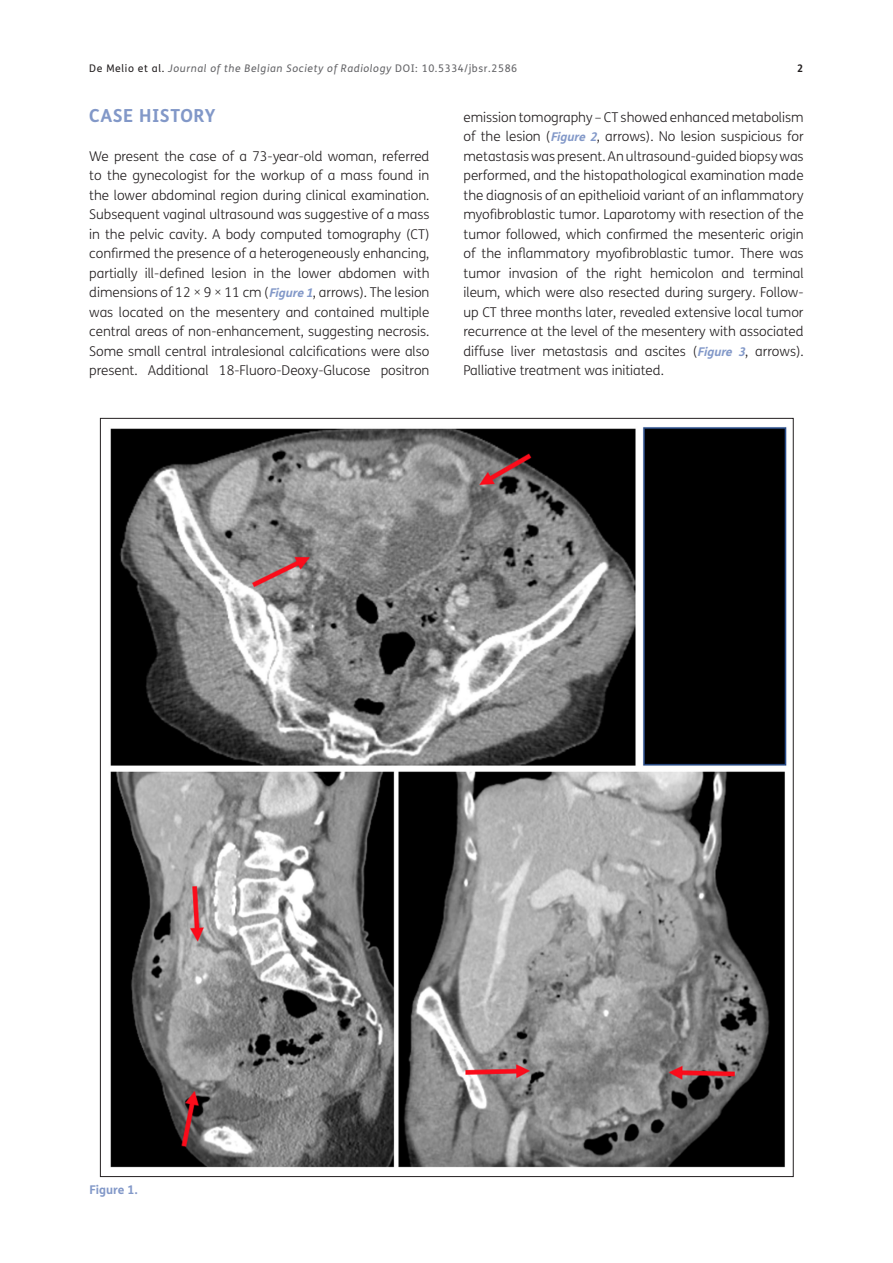
<style>
.page{position:relative;width:893px;height:1263px;background:#fff}
.page>*{position:absolute;margin:0;border:0;box-sizing:border-box;transform-origin:0 0}
.t1{font:700 18px "FS Me";letter-spacing:.03em;color:#8298c8}
.Body_Copy_-_1st_Para{font:300 13.5px/19.5px "FS Me";letter-spacing:-.005em;color:#231f20;text-align:justify}
.Figure_copy{font:700 12px "FS Me";color:#8298c8}
.t2{font:italic 10.5px "FS Me";letter-spacing:.06em;color:#636366}
.t3{font:700 10.5px "FS Me";color:#231f20}
.s1{font-style:normal;color:#231f20}
.s2{font-style:normal}
.s3{font-weight:700;font-style:italic;font-size:12px;color:#8298c8}
</style>
<div class="page">
<img style="left:110px;top:427px;width:677px;height:741px">
<p class="t2" style="left:89px;top:62px;width:429px"><span class="s1">De Melio et al.</span> Journal of the Belgian Society of Radiology <span class="s2">DOI: 10.5334/jbsr.2586</span></p>
<p class="t3" style="left:797px;top:61px;width:8px">2</p>
<h1 class="t1" style="left:89px;top:104px;width:128px">CASE HISTORY</h1>
<p class="Body_Copy_-_1st_Para" style="left:89px;top:146px;width:342px">We present the case of a 73-year-old woman, referred to the gynecologist for the workup of a mass found in the lower abdominal region during clinical examination.<br>Subsequent vaginal ultrasound was suggestive of a mass in the pelvic cavity. A body computed tomography (CT) confirmed the presence of a heterogeneously enhancing, partially ill-defined lesion in the lower abdomen with dimensions of 12 × 9 × 11 cm (<span class="s3">Figure 1</span>, arrows). The lesion was located on the mesentery and contained multiple central areas of non-enhancement, suggesting necrosis.<br>Some small central intralesional calcifications were also present. Additional 18-Fluoro-Deoxy-Glucose positron</p>
<p class="Body_Copy_-_1st_Para" style="left:463px;top:107px;width:342px">emission tomography – CT showed enhanced metabolism of the lesion (<span class="s3">Figure 2</span>, arrows). No lesion suspicious for metastasis was present. An ultrasound-guided biopsy was performed, and the histopathological examination made the diagnosis of an epithelioid variant of an inflammatory myofibroblastic tumor. Laparotomy with resection of the tumor followed, which confirmed the mesenteric origin of the inflammatory myofibroblastic tumor. There was tumor invasion of the right hemicolon and terminal ileum, which were also resected during surgery. Follow&shy;up CT three months later, revealed extensive local tumor recurrence at the level of the mesentery with associated diffuse liver metastasis and ascites (<span class="s3">Figure 3</span>, arrows).<br>Palliative treatment was initiated.</p>
<p class="Figure_copy" style="left:90px;top:1183px;width:49px">Figure 1.</p>
</div>
